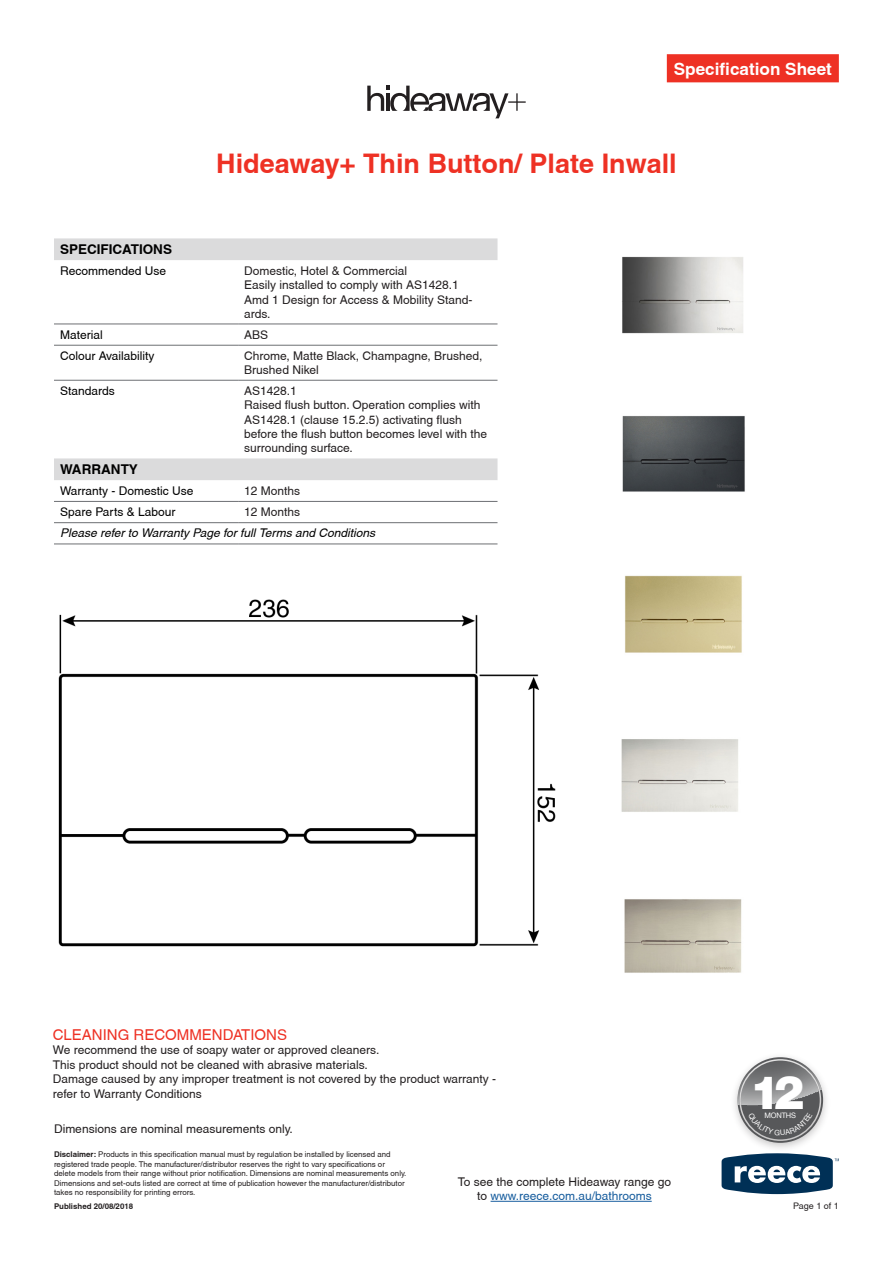
<style>
.page{position:relative;width:893px;height:1263px;background:#fff}
.page>*{position:absolute;margin:0;border:0;box-sizing:border-box;transform-origin:0 0}
.t1{font:900 45.75px "Helvetica Neue";color:#fff}
.Heading_1{font:700 27px "Helvetica";color:#ee3124}
.t2{font:700 17.1px "Helvetica";color:#fff}
.t3{font:15px "Helvetica";color:#ee3124}
.t4{font:700 13.5px "Helvetica";color:#000}
.t5{font:12px/14.4px "Helvetica";color:#231f20}
.t6{font:12px "Helvetica";color:#000}
.t7{font:italic 12px "Helvetica";color:#000}
.t8{font:9px "Helvetica";color:#231f20}
.t9{font:7.8px/9.4px "Helvetica";color:#231f20}
.t10{font:700 7.8px "Helvetica";color:#231f20}
.t11{font:7.5px "Helvetica Neue";letter-spacing:-.01em;color:#fff}
.s1{font-weight:700}
.s2{color:#175d9e}
</style>
<div class="page">
<svg style="left:722px;top:1153px;width:117px;height:41px"></svg>
<div style="left:667px;top:54px;width:172px;height:28px;background:#ee3124"></div>
<hr style="left:491px;top:1201px;width:161px;height:1px;background:#175d9e">
<img style="left:734px;top:1086px;width:93px;height:63px">
<img style="left:622px;top:256px;width:121px;height:78px">
<svg style="left:367px;top:86px;width:159px;height:32px"></svg>
<img style="left:58px;top:599px;width:498px;height:348px">
<svg style="left:54px;top:238px;width:443px;height:242px"></svg>
<hr style="left:54px;top:324px;width:184px;height:1px;background:#6d6f73">
<hr style="left:238px;top:324px;width:259px;height:1px;background:#6d6f73">
<hr style="left:54px;top:345px;width:184px;height:1px;background:#6d6f73">
<hr style="left:238px;top:345px;width:259px;height:1px;background:#6d6f73">
<hr style="left:54px;top:380px;width:184px;height:1px;background:#6d6f73">
<hr style="left:238px;top:380px;width:259px;height:1px;background:#6d6f73">
<hr style="left:54px;top:501px;width:184px;height:1px;background:#6d6f73">
<hr style="left:238px;top:501px;width:259px;height:1px;background:#6d6f73">
<hr style="left:54px;top:522px;width:184px;height:1px;background:#6d6f73">
<hr style="left:238px;top:522px;width:259px;height:1px;background:#6d6f73">
<hr style="left:54px;top:544px;width:184px;height:1px;background:#6d6f73">
<hr style="left:238px;top:544px;width:259px;height:1px;background:#6d6f73">
<img style="left:622px;top:416px;width:123px;height:76px">
<img style="left:625px;top:575px;width:117px;height:78px">
<img style="left:621px;top:739px;width:117px;height:73px">
<img style="left:624px;top:899px;width:118px;height:74px">
<svg style="left:737px;top:1057px;width:86px;height:86px"></svg>
<h3 class="t2" style="left:674px;top:59px;width:160px">Specification Sheet</h3>
<p class="Heading_1" style="left:216px;top:147px;width:462px">Hideaway+ Thin Button/ Plate Inwall</p>
<p class="t4" style="left:60px;top:241px;width:114px">SPECIFICATIONS</p>
<p class="t6" style="left:60px;top:264px;width:108px">Recommended Use</p>
<p class="t5" style="left:244px;top:263px;width:165px">Domestic, Hotel &amp; Commercial</p>
<p class="t5" style="left:244px;top:278px;width:216px">Easily installed to comply with AS1428.1</p>
<p class="t5" style="left:244px;top:292px;width:230px">Amd 1 Design for Access &amp; Mobility Stand&shy;ards.</p>
<p class="t6" style="left:60px;top:327px;width:44px">Material</p>
<p class="t5" style="left:244px;top:327px;width:26px">ABS</p>
<p class="t6" style="left:60px;top:349px;width:96px">Colour Availability</p>
<p class="t5" style="left:244px;top:348px;width:240px">Chrome, Matte Black, Champagne, Brushed,<br>Brushed Nikel</p>
<p class="t6" style="left:60px;top:384px;width:56px">Standards</p>
<p class="t5" style="left:244px;top:383px;width:54px">AS1428.1</p>
<p class="t5" style="left:244px;top:398px;width:244px">Raised flush button. Operation complies with AS1428.1 (clause 15.2.5) activating flush before the flush button becomes level with the surrounding surface.</p>
<p class="t4" style="left:60px;top:461px;width:79px">WARRANTY</p>
<p class="t6" style="left:60px;top:484px;width:135px">Warranty - Domestic Use</p>
<p class="t5" style="left:244px;top:483px;width:58px">12 Months</p>
<p class="t6" style="left:60px;top:505px;width:117px">Spare Parts &amp; Labour</p>
<p class="t5" style="left:244px;top:505px;width:58px">12 Months</p>
<p class="t7" style="left:60px;top:526px;width:317px">Please refer to Warranty Page for full Terms and Conditions</p>
<p class="t3" style="left:53px;top:1026px;width:236px">CLEANING RECOMMENDATIONS</p>
<p class="t5" style="left:53px;top:1043px;width:445px">We recommend the use of soapy water or approved cleaners.<br>This product should not be cleaned with abrasive materials.<br>Damage caused by any improper treatment is not covered by the product warranty - refer to Warranty Conditions</p>
<p class="t5" style="left:54px;top:1122px;width:240px">Dimensions are nominal measurements only.</p>
<p class="t9" style="left:54px;top:1150px;width:354px"><span class="s1">Disclaimer:</span> Products in this specification manual must by regulation be installed by licensed and registered trade people. The manufacturer/distributor reserves the right to vary specifications or delete models from their range without prior notification. Dimensions are nominal measurements only.<br>Dimensions and set-outs listed are correct at time of publication however the manufacturer/distributor takes no responsibility for printing errors.</p>
<p class="t10" style="left:54px;top:1201px;width:81px">Published 20/08/2018</p>
<p class="t5" style="left:458px;top:1174px;width:215px;text-align:center">To see the complete Hideaway range go to <span class="s2">www.reece.com.au/bathrooms</span></p>
<p class="t1" style="left:750px;top:1065px;width:56px">12</p>
<p class="t11" style="left:764px;top:1111px;width:33px">MONTHS</p>
<p class="t8" style="left:793px;top:1200px;width:47px">Page 1 of 1</p>
</div>
